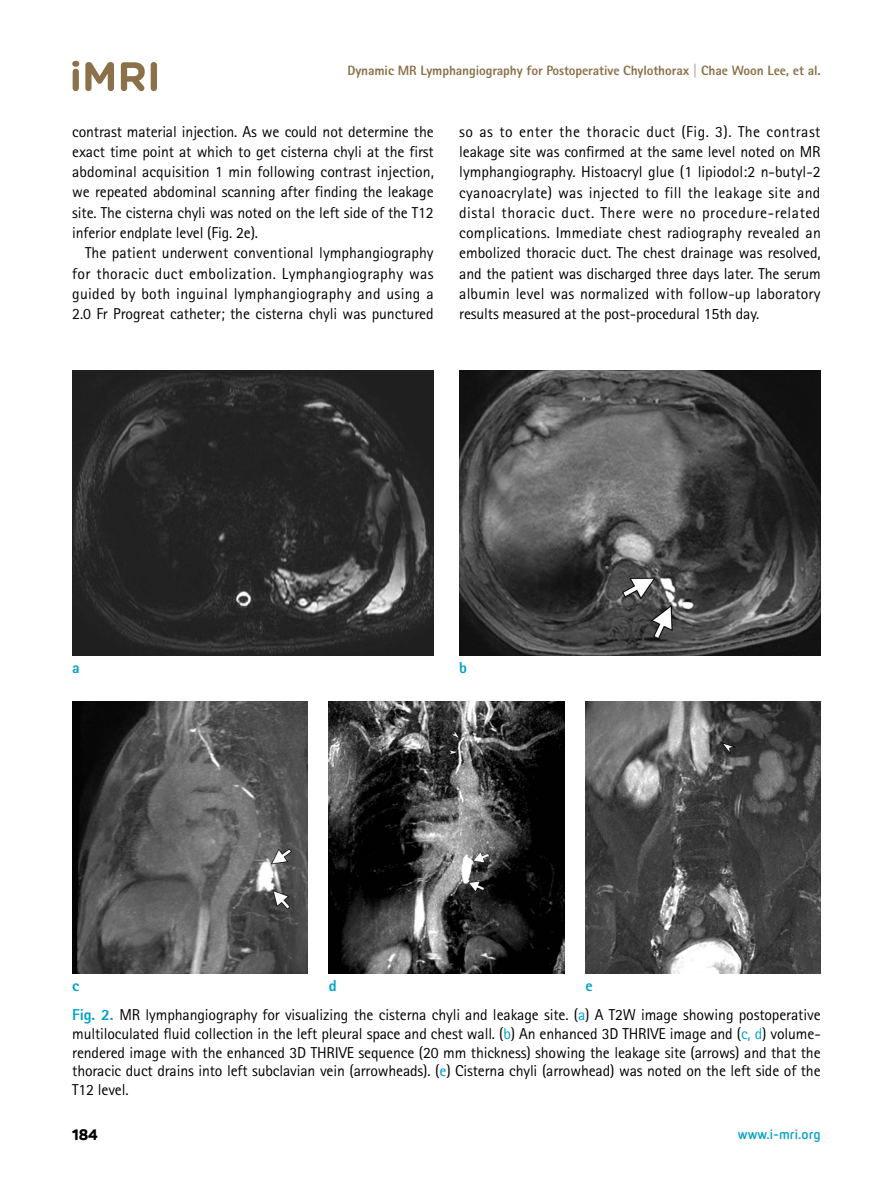
<style>
.page{position:relative;width:893px;height:1191px;background:#fff}
.page>*{position:absolute;margin:0;border:0;box-sizing:border-box;transform-origin:0 0}
.t1{font:15.75px/20.2px "Rotis Sans Serif Std";letter-spacing:-.01em;color:#000;text-align:justify}
.t2{font:15.75px "Rotis Sans Serif Std";letter-spacing:.02em;color:#000}
.t3{font:15.75px "Rotis Sans Serif Std";letter-spacing:.015em;color:#000}
.t4{font:800 15.75px "Rotis Sans Serif Std";color:#00a0c8}
.t5{font:800 15px "Panton";color:#000}
.t6{font:800 13.5px "Rotis Sans Serif Std";letter-spacing:-.01em;color:#8b7149}
.t7{font:700 13.5px "Netto Pro";color:#00a0c8}
.s1{font-weight:800;color:#00a0c8}
.s2{color:#00a0c8}
</style>
<div class="page">
<svg style="left:72px;top:61px;width:7px;height:30px"></svg>
<svg style="left:85px;top:62px;width:29px;height:29px"></svg>
<svg style="left:121px;top:62px;width:24px;height:29px"></svg>
<svg style="left:151px;top:62px;width:6px;height:29px"></svg>
<img style="left:72px;top:370px;width:362px;height:285px">
<img style="left:459px;top:370px;width:362px;height:285px">
<img style="left:72px;top:701px;width:236px;height:272px">
<img style="left:329px;top:701px;width:235px;height:272px">
<img style="left:585px;top:701px;width:236px;height:272px">
<p class="t6" style="left:348px;top:62px;width:475px">Dynamic MR Lymphangiography for Postoperative Chylothorax | Chae Woon Lee, et al.</p>
<p class="t1" style="left:72px;top:121px;width:363px">contrast material injection. As we could not determine the</p>
<p class="t1" style="left:72px;top:141px;width:363px">exact time point at which to get cisterna chyli at the first</p>
<p class="t1" style="left:72px;top:162px;width:363px">abdominal acquisition 1 min following contrast injection,</p>
<p class="t1" style="left:72px;top:182px;width:363px">we repeated abdominal scanning after finding the leakage</p>
<p class="t1" style="left:72px;top:202px;width:363px">site. The cisterna chyli was noted on the left side of the T12</p>
<p class="t1" style="left:72px;top:222px;width:187px">inferior endplate level (Fig. 2e).</p>
<p class="t1" style="left:85px;top:243px;width:350px">The patient underwent conventional lymphangiography</p>
<p class="t2" style="left:72px;top:264px;width:363px">for thoracic duct embolization. Lymphangiography was</p>
<p class="t3" style="left:72px;top:284px;width:363px">guided by both inguinal lymphangiography and using a</p>
<p class="t1" style="left:72px;top:303px;width:363px">2.0 Fr Progreat catheter; the cisterna chyli was punctured</p>
<p class="t1" style="left:459px;top:121px;width:363px">so as to enter the thoracic duct (Fig. 3). The contrast leakage site was confirmed at the same level noted on MR lymphangiography. Histoacryl glue (1 lipiodol:2 n-butyl-2 cyanoacrylate) was injected to fill the leakage site and distal thoracic duct. There were no procedure-related complications. Immediate chest radiography revealed an embolized thoracic duct. The chest drainage was resolved, and the patient was discharged three days later. The serum albumin level was normalized with follow-up laboratory results measured at the post-procedural 15th day.</p>
<p class="t4" style="left:72px;top:657px;width:9px">a</p>
<p class="t4" style="left:459px;top:657px;width:9px">b</p>
<p class="t4" style="left:72px;top:975px;width:8px">c</p>
<p class="t4" style="left:329px;top:975px;width:9px">d</p>
<p class="t4" style="left:585px;top:975px;width:9px">e</p>
<p class="t1" style="left:72px;top:1005px;width:750px;line-height:18.8px"><span class="s1">Fig. 2.</span> MR lymphangiography for visualizing the cisterna chyli and leakage site. (<span class="s2">a</span>) A T2W image showing postoperative multiloculated fluid collection in the left pleural space and chest wall. (<span class="s2">b</span>) An enhanced 3D THRIVE image and (<span class="s2">c, d</span>) volume&shy;rendered image with the enhanced 3D THRIVE sequence (20 mm thickness) showing the leakage site (arrows) and that the thoracic duct drains into left subclavian vein (arrowheads). (<span class="s2">e</span>) Cisterna chyli (arrowhead) was noted on the left side of the T12 level.</p>
<p class="t5" style="left:72px;top:1125px;width:27px">184</p>
<p class="t7" style="left:738px;top:1124px;width:84px">www.i-mri.org</p>
</div>
